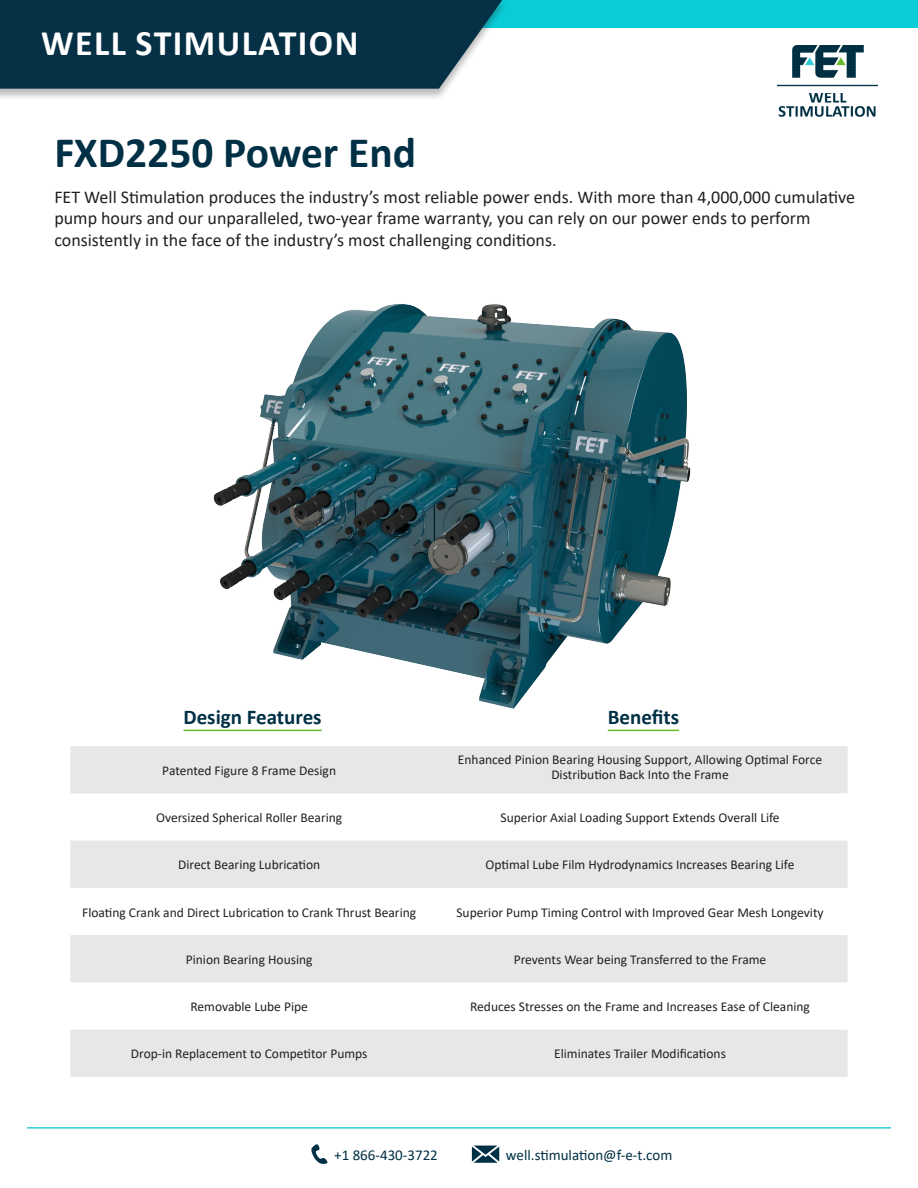
<style>
.page{position:relative;width:918px;height:1188px;background:#fff}
.page>*{position:absolute;margin:0;border:0;box-sizing:border-box;transform-origin:0 0}
.t1{font:700 43.5px "Calibri";color:#003045}
.t2{font:700 36px "Calibri";letter-spacing:.04em;color:#fff}
.Subhead{font:700 21px "Calibri";color:#003045}
.Inside_Text{font:18px/21.6px "Calibri";color:#231f20}
.t3{font:15px "Calibri";color:#003045}
.Table_2_Text_-_Centered{font:13.5px/15px "Calibri";color:#231f20;text-align:center}
</style>
<div class="page">
<img style="left:778px;top:46px;width:99px;height:71px">
<svg style="left:311px;top:1144px;width:17px;height:20px"></svg>
<svg style="left:472px;top:1146px;width:27px;height:17px"></svg>
<div style="left:0;top:0;width:918px;height:28px;background:#0accd7"></div>
<div style="left:0;top:0;width:508px;height:100px;background:#231f20;opacity:.3"></div>
<svg style="left:0;top:0;width:503px;height:89px;background:#133c50"></svg>
<hr style="left:27px;top:1127px;width:864px;height:2px;background:#30cdd7">
<svg style="left:183px;top:729px;width:497px;height:3px"></svg>
<svg style="left:70px;top:746px;width:778px;height:331px;fill:#e5e8e7"></svg>
<hr style="left:184px;top:730px;width:138px;height:1px;background:#66bc29">
<hr style="left:608px;top:730px;width:71px;height:1px;background:#66bc29">
<img style="left:213px;top:304px;width:478px;height:405px">
<h2 class="t2" style="left:41px;top:18px;width:319px">WELL STIMULATION</h2>
<p class="t1" style="left:54px;top:121px;width:363px">FXD2250 Power End</p>
<p class="Inside_Text" style="left:54px;top:185px;width:802px">FET Well Stimulation produces the industry’s most reliable power ends. With more than 4,000,000 cumulative pump hours and our unparalleled, two-year frame warranty, you can rely on our power ends to perform consistently in the face of the industry’s most challenging conditions.</p>
<p class="Subhead" style="left:184px;top:703px;width:140px">Design Features</p>
<p class="Subhead" style="left:608px;top:703px;width:73px">Benefits</p>
<p class="Table_2_Text_-_Centered" style="left:162px;top:763px;width:175px">Patented Figure 8 Frame Design</p>
<p class="Table_2_Text_-_Centered" style="left:458px;top:751px;width:366px">Enhanced Pinion Bearing Housing Support, Allowing Optimal Force<br>Distribution Back Into the Frame</p>
<p class="Table_2_Text_-_Centered" style="left:156px;top:810px;width:188px">Oversized Spherical Roller Bearing</p>
<p class="Table_2_Text_-_Centered" style="left:501px;top:810px;width:281px">Superior Axial Loading Support Extends Overall Life</p>
<p class="Table_2_Text_-_Centered" style="left:178px;top:857px;width:144px">Direct Bearing Lubrication</p>
<p class="Table_2_Text_-_Centered" style="left:486px;top:857px;width:310px">Optimal Lube Film Hydrodynamics Increases Bearing Life</p>
<p class="Table_2_Text_-_Centered" style="left:82px;top:904px;width:336px">Floating Crank and Direct Lubrication to Crank Thrust Bearing</p>
<p class="Table_2_Text_-_Centered" style="left:456px;top:904px;width:369px">Superior Pump Timing Control with Improved Gear Mesh Longevity</p>
<p class="Table_2_Text_-_Centered" style="left:186px;top:951px;width:128px">Pinion Bearing Housing</p>
<p class="Table_2_Text_-_Centered" style="left:514px;top:951px;width:254px">Prevents Wear being Transferred to the Frame</p>
<p class="Table_2_Text_-_Centered" style="left:190px;top:999px;width:119px">Removable Lube Pipe</p>
<p class="Table_2_Text_-_Centered" style="left:470px;top:999px;width:341px">Reduces Stresses on the Frame and Increases Ease of Cleaning</p>
<p class="Table_2_Text_-_Centered" style="left:131px;top:1046px;width:238px">Drop-in Replacement to Competitor Pumps</p>
<p class="Table_2_Text_-_Centered" style="left:554px;top:1046px;width:173px">Eliminates Trailer Modifications</p>
<p class="t3" style="left:334px;top:1145px;width:105px">+1 866-430-3722</p>
<p class="t3" style="left:506px;top:1145px;width:168px">well.stimulation@f-e-t.com</p>
</div>
